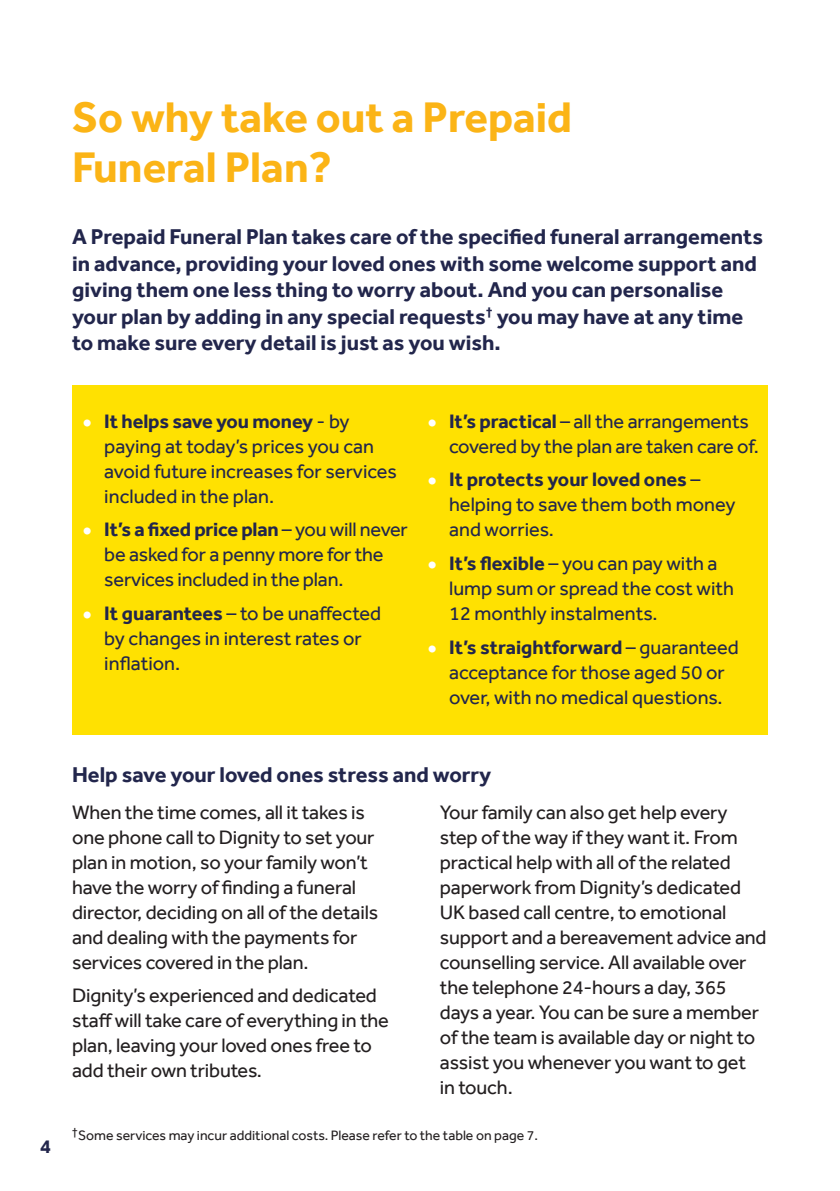
<style>
.page{position:relative;width:840px;height:1191px;background:#fff}
.page>*{position:absolute;margin:0;border:0;box-sizing:border-box;transform-origin:0 0}
.t1{font:700 44px/50px "Effra";color:#fbb416}
.t2{font:700 22px/26.4px "Effra";color:#22264c}
.t3{font:20px/25px "Effra";letter-spacing:-.01em;color:#231f20}
.t4{font:20px/25px "Effra";color:#22264c}
.t5{font:700 20px "Effra";color:#22264c}
.t6{font:14px "Effra";color:#231f20}
.s1{font-size:28px;color:#fff}
.s2{font-weight:700}
</style>
<div class="page">
<div style="left:72px;top:385px;width:695px;height:349px;background:#ffe101"></div>
<h1 class="t1" style="left:72px;top:91px;width:501px">So why take out a Prepaid<br>Funeral Plan?</h1>
<p class="t2" style="left:72px;top:224px;width:692px">A Prepaid Funeral Plan takes care of the specified funeral arrangements in advance, providing your loved ones with some welcome support and giving them one less thing to worry about. And you can personalise your plan by adding in any special requests<sup>†</sup> you may have at any time to make sure every detail is just as you wish.</p>
<p class="t4" style="left:104px;top:408px;width:294px;text-indent:-22px"><span class="s1">•</span> <span class="s2">It helps save you money</span> - by paying at today’s prices you can avoid future increases for services included in the plan.</p>
<p class="t4" style="left:104px;top:517px;width:305px;text-indent:-22px"><span class="s1">•</span> <span class="s2">It’s a fixed price plan</span> – you will never be asked for a penny more for the services included in the plan.</p>
<p class="t4" style="left:104px;top:600px;width:278px;text-indent:-22px"><span class="s1">•</span> <span class="s2">It guarantees</span> – to be unaffected by changes in interest rates or inflation.</p>
<p class="t4" style="left:449px;top:408px;width:311px;text-indent:-22px"><span class="s1">•</span> <span class="s2">It’s practical</span> – all the arrangements covered by the plan are taken care of.</p>
<p class="t4" style="left:449px;top:467px;width:288px;text-indent:-22px"><span class="s1">•</span> <span class="s2">It protects your loved ones</span> – helping to save them both money and worries.</p>
<p class="t4" style="left:449px;top:550px;width:286px;text-indent:-22px"><span class="s1">•</span> <span class="s2">It’s flexible</span> – you can pay with a lump sum or spread the cost with<br>12 monthly instalments.</p>
<p class="t4" style="left:427px;top:634px;width:313px;text-align:center"><span class="s1">•</span> <span class="s2">It’s straightforward</span> – guaranteed acceptance for those aged 50 or over, with no medical questions.</p>
<p class="t5" style="left:40px;top:1134px;width:12px">4</p>
<p class="t2" style="left:72px;top:761px;width:420px">Help save your loved ones stress and worry</p>
<p class="t3" style="left:72px;top:799px;width:307px">When the time comes, all it takes is one phone call to Dignity to set your plan in motion, so your family won’t have the worry of finding a funeral director, deciding on all of the details and dealing with the payments for services covered in the plan.</p>
<p class="t3" style="left:72px;top:983px;width:318px">Dignity’s experienced and dedicated staff will take care of everything in the plan, leaving your loved ones free to add their own tributes.</p>
<p class="t3" style="left:439px;top:799px;width:328px">Your family can also get help every step of the way if they want it. From practical help with all of the related paperwork from Dignity’s dedicated UK based call centre, to emotional support and a bereavement advice and counselling service. All available over the telephone 24-hours a day, 365 days a year. You can be sure a member of the team is available day or night to assist you whenever you want to get<br>in touch.</p>
<p class="t6" style="left:72px;top:1127px;width:467px"><sup>†</sup>Some services may incur additional costs. Please refer to the table on page 7.</p>
</div>
